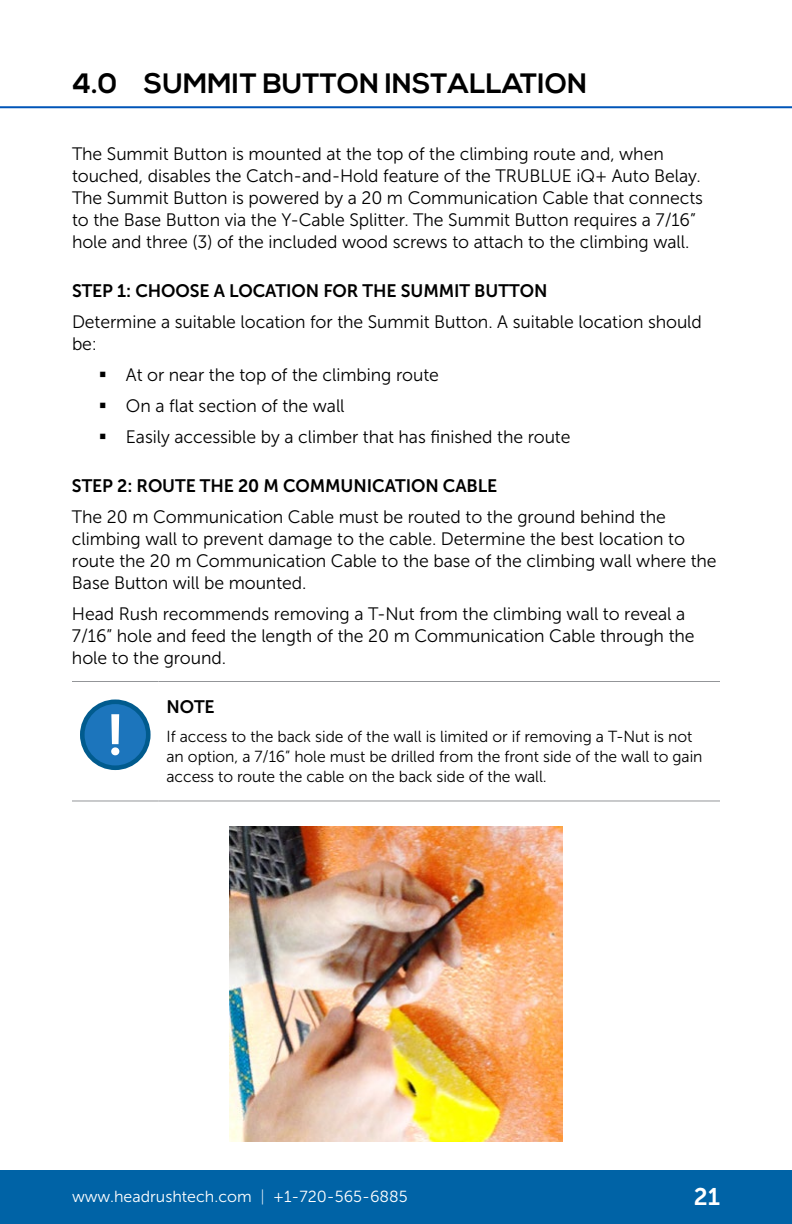
<style>
.page{position:relative;width:792px;height:1224px;background:#fff}
.page>*{position:absolute;margin:0;border:0;box-sizing:border-box;transform-origin:0 0}
.t1{font:700 28px "Nexa";color:#000}
.t2{font:24px "Museo Sans 700";color:#fff}
.t3{font:18px/22px "Museo Sans 300";letter-spacing:-.005em;color:#000}
.t4{font:18px "Museo Sans 700";letter-spacing:-.005em;color:#000}
.t5{font:16px/20px "Museo Sans 300";letter-spacing:-.005em;color:#000}
.t6{font:16px "Museo Sans 300";color:#fff}
.s1{font-family:"Museo Sans 100"}
</style>
<div class="page">
<div style="left:0;top:1170px;width:792px;height:54px;background:#0063a6"></div>
<hr style="left:0;top:106px;width:792px;height:2px;background:#0055b8">
<hr style="left:72px;top:681px;width:87px;height:1px;background:#939598">
<hr style="left:159px;top:681px;width:561px;height:1px;background:#939598">
<hr style="left:72px;top:800px;width:87px;height:1px;background:#939598">
<hr style="left:159px;top:800px;width:561px;height:1px;background:#939598">
<svg style="left:80px;top:700px;width:71px;height:70px"></svg>
<div style="left:85px;top:704px;width:61px;height:61px;background:#1c75bc;border-radius:50%"></div>
<svg style="left:111px;top:714px;width:8px;height:41px"></svg>
<img style="left:230px;top:826px;width:332px;height:316px">
<h1 class="t1" style="left:72px;top:67px;width:517px">4.0 SUMMIT BUTTON INSTALLATION</h1>
<p class="t3" style="left:72px;top:143px;width:633px">The Summit Button is mounted at the top of the climbing route and, when touched, disables the Catch-and-Hold feature of the TRUBLUE iQ+ Auto Belay.<br>The Summit Button is powered by a 20 m Communication Cable that connects to the Base Button via the Y-Cable Splitter. The Summit Button requires a 7/16” hole and three (3) of the included wood screws to attach to the climbing wall.</p>
<p class="t4" style="left:72px;top:281px;width:477px">STEP 1: CHOOSE A LOCATION FOR THE SUMMIT BUTTON</p>
<p class="t3" style="left:72px;top:311px;width:631px">Determine a suitable location for the Summit Button. A suitable location should be:</p>
<p class="t3" style="left:126px;top:359px;width:446px;line-height:31px">At or near the top of the climbing route<br>On a flat section of the wall<br>Easily accessible by a climber that has finished the route</p>
<p class="t4" style="left:72px;top:476px;width:427px">STEP 2: ROUTE THE 20 M COMMUNICATION CABLE</p>
<p class="t3" style="left:72px;top:506px;width:646px">The 20 m Communication Cable must be routed to the ground behind the climbing wall to prevent damage to the cable. Determine the best location to route the 20 m Communication Cable to the base of the climbing wall where the Base Button will be mounted.</p>
<p class="t3" style="left:72px;top:603px;width:624px">Head Rush recommends removing a T-Nut from the climbing wall to reveal a<br>7/16” hole and feed the length of the 20 m Communication Cable through the hole to the ground.</p>
<p class="t4" style="left:167px;top:697px;width:50px">NOTE</p>
<p class="t5" style="left:167px;top:727px;width:537px">If access to the back side of the wall is limited or if removing a T-Nut is not an option, a 7/16” hole must be drilled from the front side of the wall to gain access to route the cable on the back side of the wall.</p>
<p class="t6" style="left:72px;top:1188px;width:337px">www.headrushtech.com <span class="s1">|</span> +1-720-565-6885</p>
<h2 class="t2" style="left:694px;top:1183px;width:28px">21</h2>
</div>
